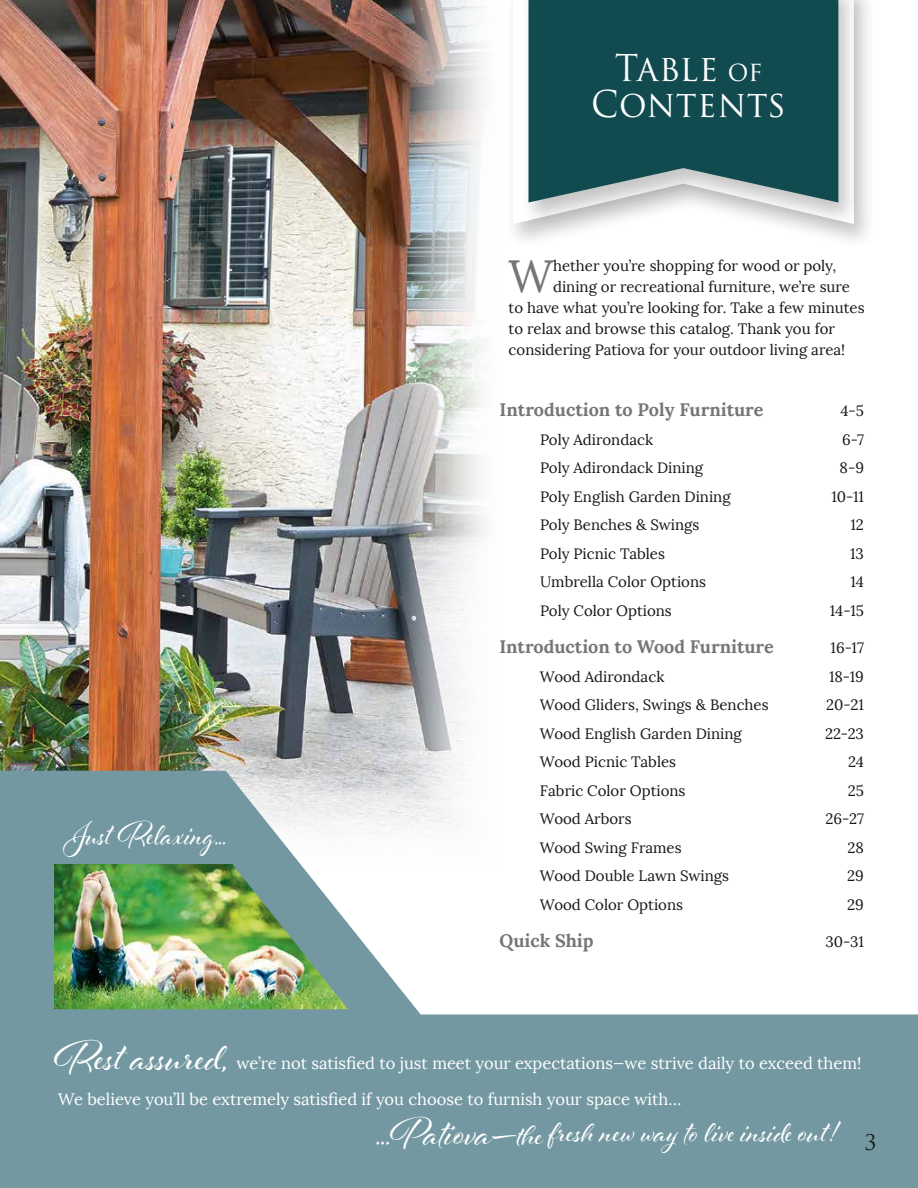
<style>
.page{position:relative;width:918px;height:1188px;background:#fff}
.page>*{position:absolute;margin:0;border:0;box-sizing:border-box;transform-origin:0 0}
.t1{font:45px "Al Fresco";letter-spacing:.02em;color:#fff}
.t2{font:45px "Lora";color:#757575}
.t3{font:36px/36px "Trajan Pro";letter-spacing:.025em;color:#fff;text-align:center;scale:.95 1}
.t4{font:36px "Al Fresco";color:#fff;scale:.9 1}
.t5{font:34.5px "Al Fresco";color:#fff}
.t6{font:21px "Trajan Pro";color:#171717}
.t7{font:700 18px "Lora";color:#757575}
.t8{font:16.5px/36px "Lora";color:#fff}
.t9{font:15px "Lora";color:#171717}
.s1{font-size:27px}
.s2{font-size:42px}
</style>
<div class="page">
<img style="left:0;top:0;width:485px;height:771px">
<svg style="left:0;top:771px;width:918px;height:417px;fill:#7398a1"></svg>
<div style="left:504px;top:0;width:372px;height:250px;background:#171717;opacity:.25"></div>
<svg style="left:513px;top:0;width:7px;height:224px"></svg>
<div style="left:520px;top:0;width:340px;height:228px;background:#171717;opacity:.25"></div>
<svg style="left:528px;top:0;width:310px;height:202px;background:#23575b"></svg>
<img style="left:54px;top:864px;width:294px;height:145px">
<h2 class="t3" style="left:591px;top:50px;width:207px">Table <span class="s1">of<br></span>Contents</h2>
<h2 class="t4" style="left:63px;top:811px;width:183px">Just Relaxing…</h2>
<h1 class="t2" style="left:508px;top:248px;width:46px">W</h1>
<p class="t9" style="left:553px;top:256px;width:285px">hether you’re shopping for wood or poly,</p>
<p class="t9" style="left:553px;top:277px;width:298px">dining or recreational furniture, we’re sure</p>
<p class="t9" style="left:509px;top:298px;width:358px">to have what you’re looking for. Take a few minutes</p>
<p class="t9" style="left:509px;top:319px;width:328px">to relax and browse this catalog. Thank you for</p>
<p class="t9" style="left:509px;top:340px;width:338px">considering Patiova for your outdoor living area!</p>
<p class="t7" style="left:500px;top:398px;width:266px">Introduction to Poly Furniture</p>
<p class="t9" style="left:840px;top:402px;width:25px">4-5</p>
<p class="t9" style="left:540px;top:430px;width:115px">Poly Adirondack</p>
<p class="t9" style="left:842px;top:430px;width:24px">6-7</p>
<p class="t9" style="left:540px;top:459px;width:165px">Poly Adirondack Dining</p>
<p class="t9" style="left:840px;top:459px;width:26px">8-9</p>
<p class="t9" style="left:540px;top:487px;width:192px">Poly English Garden Dining</p>
<p class="t9" style="left:831px;top:487px;width:34px">10-11</p>
<p class="t9" style="left:540px;top:516px;width:161px">Poly Benches &amp; Swings</p>
<p class="t9" style="left:850px;top:516px;width:15px">12</p>
<p class="t9" style="left:540px;top:544px;width:126px">Poly Picnic Tables</p>
<p class="t9" style="left:850px;top:544px;width:15px">13</p>
<p class="t9" style="left:540px;top:573px;width:168px">Umbrella Color Options</p>
<p class="t9" style="left:850px;top:573px;width:15px">14</p>
<p class="t9" style="left:540px;top:601px;width:133px">Poly Color Options</p>
<p class="t9" style="left:830px;top:601px;width:36px">14-15</p>
<p class="t7" style="left:500px;top:635px;width:276px">Introduction to Wood Furniture</p>
<p class="t9" style="left:831px;top:639px;width:35px">16-17</p>
<p class="t9" style="left:540px;top:667px;width:126px">Wood Adirondack</p>
<p class="t9" style="left:829px;top:667px;width:36px">18-19</p>
<p class="t9" style="left:540px;top:696px;width:230px">Wood Gliders, Swings &amp; Benches</p>
<p class="t9" style="left:826px;top:696px;width:39px">20-21</p>
<p class="t9" style="left:540px;top:724px;width:203px">Wood English Garden Dining</p>
<p class="t9" style="left:825px;top:724px;width:40px">22-23</p>
<p class="t9" style="left:540px;top:753px;width:138px">Wood Picnic Tables</p>
<p class="t9" style="left:848px;top:753px;width:17px">24</p>
<p class="t9" style="left:540px;top:781px;width:147px">Fabric Color Options</p>
<p class="t9" style="left:848px;top:781px;width:18px">25</p>
<p class="t9" style="left:540px;top:810px;width:93px">Wood Arbors</p>
<p class="t9" style="left:825px;top:810px;width:40px">26-27</p>
<p class="t9" style="left:540px;top:838px;width:143px">Wood Swing Frames</p>
<p class="t9" style="left:848px;top:838px;width:18px">28</p>
<p class="t9" style="left:540px;top:867px;width:191px">Wood Double Lawn Swings</p>
<p class="t9" style="left:847px;top:867px;width:18px">29</p>
<p class="t9" style="left:540px;top:895px;width:145px">Wood Color Options</p>
<p class="t9" style="left:847px;top:895px;width:18px">29</p>
<p class="t7" style="left:500px;top:929px;width:96px">Quick Ship</p>
<p class="t9" style="left:826px;top:933px;width:40px">30-31</p>
<h1 class="t1" style="left:54px;top:1027px;width:175px">Rest assured,</h1>
<p class="t8" style="left:58px;top:1045px;width:805px;text-indent:178px">we’re not satisfied to just meet your expectations—we strive daily to exceed them!<br>We believe you’ll be extremely satisfied if you choose to furnish your space with…</p>
<h3 class="t5" style="left:376px;top:1109px;width:462px"><span class="s2">…Patiova—</span>the fresh new way to live inside out!</h3>
<h3 class="t6" style="left:865px;top:1129px;width:13px">3</h3>
</div>
